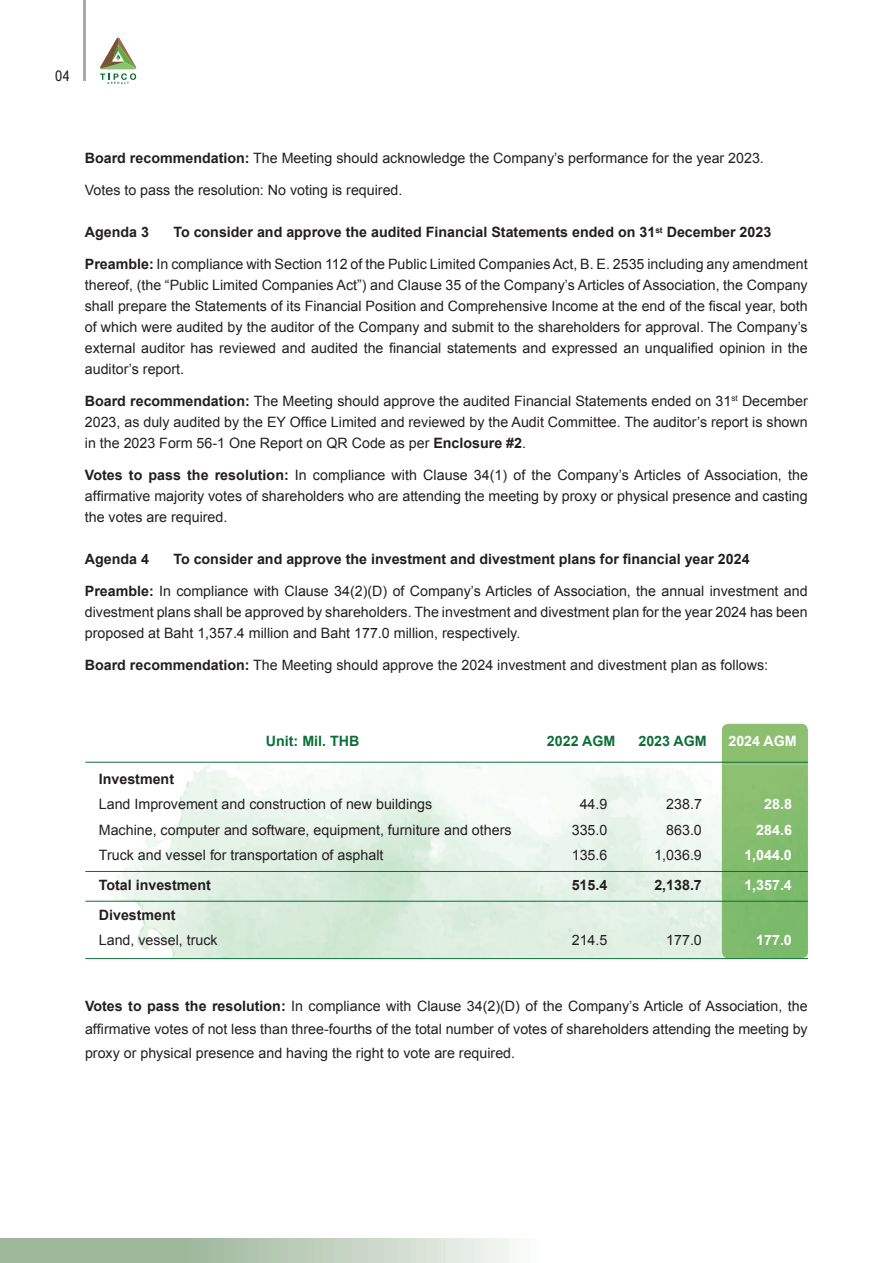
<style>
.page{position:relative;width:893px;height:1263px;background:#fff}
.page>*{position:absolute;margin:0;border:0;box-sizing:border-box;transform-origin:0 0}
.t1{font:condensed 21px "DB Heavent";color:#231f20}
.t2{font:14.25px/21px "Arial";color:#231f20;text-align:justify}
.t3{font:700 14.25px "Arial";color:#231f20}
.t4{font:700 14.25px "Arial";color:#fff}
.t5{font:700 14.25px "Arial";color:#0c6e39}
.s1{font-weight:700}
</style>
<div class="page">
<div style="left:722px;top:724px;width:86px;height:40px;background:#8dbf71"></div>
<img style="left:722px;top:764px;width:86px;height:194px">
<hr style="left:84px;top:0;width:2px;height:81px;background:#a8a9ad">
<svg style="left:100px;top:37px;width:37px;height:47px"></svg>
<hr style="left:85px;top:871px;width:723px;height:1px;background:#0c6e39">
<hr style="left:85px;top:901px;width:723px;height:1px;background:#0c6e39">
<hr style="left:85px;top:958px;width:723px;height:1px;background:#0c6e39">
<hr style="left:85px;top:762px;width:723px;height:1px;background:#0c6e39">
<h1 class="t1" style="left:55px;top:64px;width:16px">04</h1>
<p class="t2" style="left:85px;top:148px;width:681px"><span class="s1">Board recommendation:</span> The Meeting should acknowledge the Company’s performance for the year 2023.</p>
<p class="t2" style="left:85px;top:180px;width:319px">Votes to pass the resolution: No voting is required.</p>
<p class="t3" style="left:85px;top:223px;width:66px">Agenda 3</p>
<p class="t3" style="left:173px;top:223px;width:599px">To consider and approve the audited Financial Statements ended on 31<sup>st</sup> December 2023</p>
<p class="t2" style="left:85px;top:254px;width:724px"><span class="s1">Preamble:</span> In compliance with Section 112 of the Public Limited Companies Act, B. E. 2535 including any amendment thereof, (the “Public Limited Companies Act”) and Clause 35 of the Company’s Articles of Association, the Company shall prepare the Statements of its Financial Position and Comprehensive Income at the end of the fiscal year, both of which were audited by the auditor of the Company and submit to the shareholders for approval. The Company’s external auditor has reviewed and audited the financial statements and expressed an unqualified opinion in the auditor’s report.</p>
<p class="t2" style="left:85px;top:391px;width:724px"><span class="s1">Board recommendation:</span> The Meeting should approve the audited Financial Statements ended on 31<sup>st</sup> December 2023, as duly audited by the EY Office Limited and reviewed by the Audit Committee. The auditor’s report is shown in the 2023 Form 56-1 One Report on QR Code as per <span class="s1">Enclosure #2</span>.</p>
<p class="t2" style="left:85px;top:465px;width:725px"><span class="s1">Votes to pass the resolution:</span> In compliance with Clause 34(1) of the Company’s Articles of Association, the affirmative majority votes of shareholders who are attending the meeting by proxy or physical presence and casting the votes are required.</p>
<p class="t3" style="left:85px;top:550px;width:66px">Agenda 4</p>
<p class="t3" style="left:173px;top:550px;width:578px">To consider and approve the investment and divestment plans for financial year 2024</p>
<p class="t2" style="left:85px;top:581px;width:724px"><span class="s1">Preamble:</span> In compliance with Clause 34(2)(D) of Company’s Articles of Association, the annual investment and divestment plans shall be approved by shareholders. The investment and divestment plan for the year 2024 has been proposed at Baht 1,357.4 million and Baht 177.0 million, respectively.</p>
<p class="t2" style="left:85px;top:654px;width:685px"><span class="s1">Board recommendation:</span> The Meeting should approve the 2024 investment and divestment plan as follows:</p>
<p class="t5" style="left:266px;top:731px;width:95px">Unit: Mil. THB</p>
<p class="t5" style="left:547px;top:731px;width:70px">2022 AGM</p>
<p class="t5" style="left:638px;top:731px;width:70px">2023 AGM</p>
<p class="t4" style="left:728px;top:731px;width:70px">2024 AGM</p>
<p class="t3" style="left:99px;top:769px;width:77px">Investment</p>
<p class="t2" style="left:99px;top:794px;width:335px">Land Improvement and construction of new buildings</p>
<p class="t2" style="left:580px;top:794px;width:29px">44.9</p>
<p class="t2" style="left:666px;top:794px;width:37px">238.7</p>
<p class="t4" style="left:764px;top:795px;width:29px">28.8</p>
<p class="t2" style="left:99px;top:819px;width:414px">Machine, computer and software, equipment, furniture and others</p>
<p class="t2" style="left:572px;top:819px;width:37px">335.0</p>
<p class="t2" style="left:666px;top:819px;width:37px">863.0</p>
<p class="t4" style="left:756px;top:820px;width:37px">284.6</p>
<p class="t2" style="left:99px;top:845px;width:286px">Truck and vessel for transportation of asphalt</p>
<p class="t2" style="left:572px;top:845px;width:37px">135.6</p>
<p class="t2" style="left:654px;top:845px;width:49px">1,036.9</p>
<p class="t4" style="left:744px;top:846px;width:49px">1,044.0</p>
<p class="t3" style="left:99px;top:876px;width:114px">Total investment</p>
<p class="t3" style="left:572px;top:876px;width:37px">515.4</p>
<p class="t3" style="left:654px;top:876px;width:49px">2,138.7</p>
<p class="t4" style="left:744px;top:876px;width:49px">1,357.4</p>
<p class="t3" style="left:99px;top:905px;width:78px">Divestment</p>
<p class="t2" style="left:99px;top:930px;width:120px">Land, vessel, truck</p>
<p class="t2" style="left:572px;top:930px;width:37px">214.5</p>
<p class="t2" style="left:666px;top:930px;width:37px">177.0</p>
<p class="t4" style="left:756px;top:931px;width:37px">177.0</p>
<p class="t2" style="left:85px;top:995px;width:724px;line-height:23.2px"><span class="s1">Votes to pass the resolution:</span> In compliance with Clause 34(2)(D) of the Company’s Article of Association, the affirmative votes of not less than three-fourths of the total number of votes of shareholders attending the meeting by proxy or physical presence and having the right to vote are required.</p>
</div>
